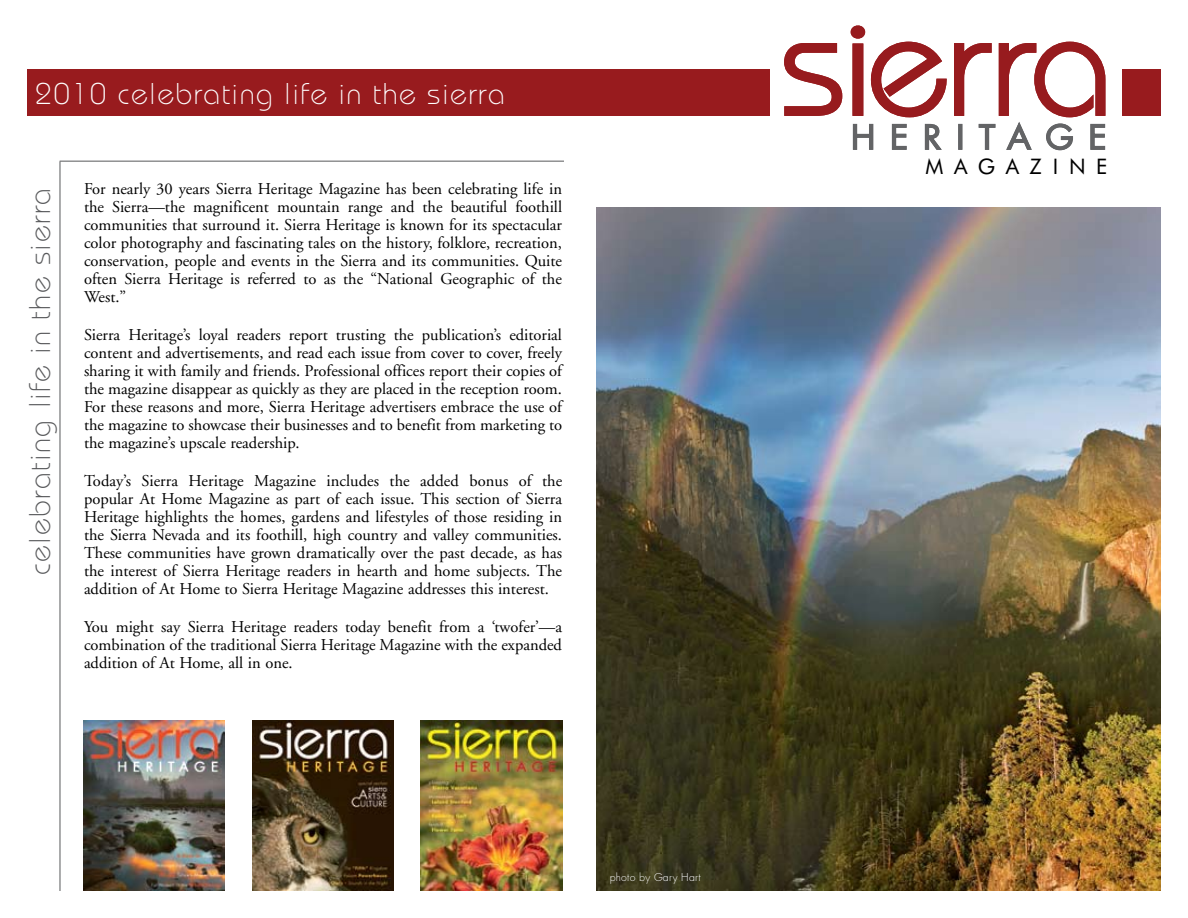
<style>
.page{position:relative;width:1188px;height:918px;background:#fff}
.page>*{position:absolute;margin:0;border:0;box-sizing:border-box;transform-origin:0 0}
.t1{font:300 30px "Bauhaus";letter-spacing:.05em;color:#fff}
.t2{font:300 30px "Bauhaus";letter-spacing:.05em;color:#58595b}
.t3{font:21.45px "Futura BT";letter-spacing:.5em;color:#000}
.t4{font:16.5px/18px "Adobe Garamond";color:#000;text-align:justify}
.t5{font:300 10.5px "Futura";letter-spacing:.025em;color:#fff}
</style>
<div class="page">
<img style="left:83px;top:720px;width:142px;height:171px">
<img style="left:252px;top:720px;width:142px;height:171px">
<img style="left:421px;top:720px;width:141px;height:171px">
<div style="left:27px;top:69px;width:743px;height:47px;background:#981b1e"></div>
<div style="left:1122px;top:69px;width:39px;height:47px;background:#981b1e"></div>
<img style="left:596px;top:207px;width:565px;height:684px">
<hr style="left:60px;top:161px;width:504px;height:1px;background:#58595b">
<hr style="left:60px;top:162px;width:1px;height:729px;background:#58595b">
<svg style="left:784px;top:25px;width:322px;height:126px"></svg>
<h1 class="t1" style="left:35px;top:75px;width:471px">2010 celebrating life in the sierra</h1>
<h1 class="t2" style="left:22px;top:575px;width:388px;rotate:-90deg">celebrating life in the sierra</h1>
<p class="t4" style="left:84px;top:180px;width:480px">For nearly 30 years Sierra Heritage Magazine has been celebrating life in the Sierra—the magnificent mountain range and the beautiful foothill communities that surround it. Sierra Heritage is known for its spectacular color photography and fascinating tales on the history, folklore, recreation, conservation, people and events in the Sierra and its communities. Quite often Sierra Heritage is referred to as the “National Geographic of the West.”</p>
<p class="t4" style="left:84px;top:326px;width:480px">Sierra Heritage’s loyal readers report trusting the publication’s editorial content and advertisements, and read each issue from cover to cover, freely sharing it with family and friends. Professional offices report their copies of the magazine disappear as quickly as they are placed in the reception room.<br>For these reasons and more, Sierra Heritage advertisers embrace the use of the magazine to showcase their businesses and to benefit from marketing to the magazine’s upscale readership.</p>
<p class="t4" style="left:84px;top:472px;width:480px">Today’s Sierra Heritage Magazine includes the added bonus of the popular At Home Magazine as part of each issue. This section of Sierra Heritage highlights the homes, gardens and lifestyles of those residing in the Sierra Nevada and its foothill, high country and valley communities.<br>These communities have grown dramatically over the past decade, as has the interest of Sierra Heritage readers in hearth and home subjects. The addition of At Home to Sierra Heritage Magazine addresses this interest.</p>
<p class="t4" style="left:84px;top:619px;width:480px">You might say Sierra Heritage readers today benefit from a ‘twofer’—a combination of the traditional Sierra Heritage Magazine with the expanded addition of At Home, all in one.</p>
<p class="t5" style="left:610px;top:871px;width:93px">photo by Gary Hart</p>
<h2 class="t3" style="left:925px;top:153px;width:184px">MAGAZINE</h2>
</div>
